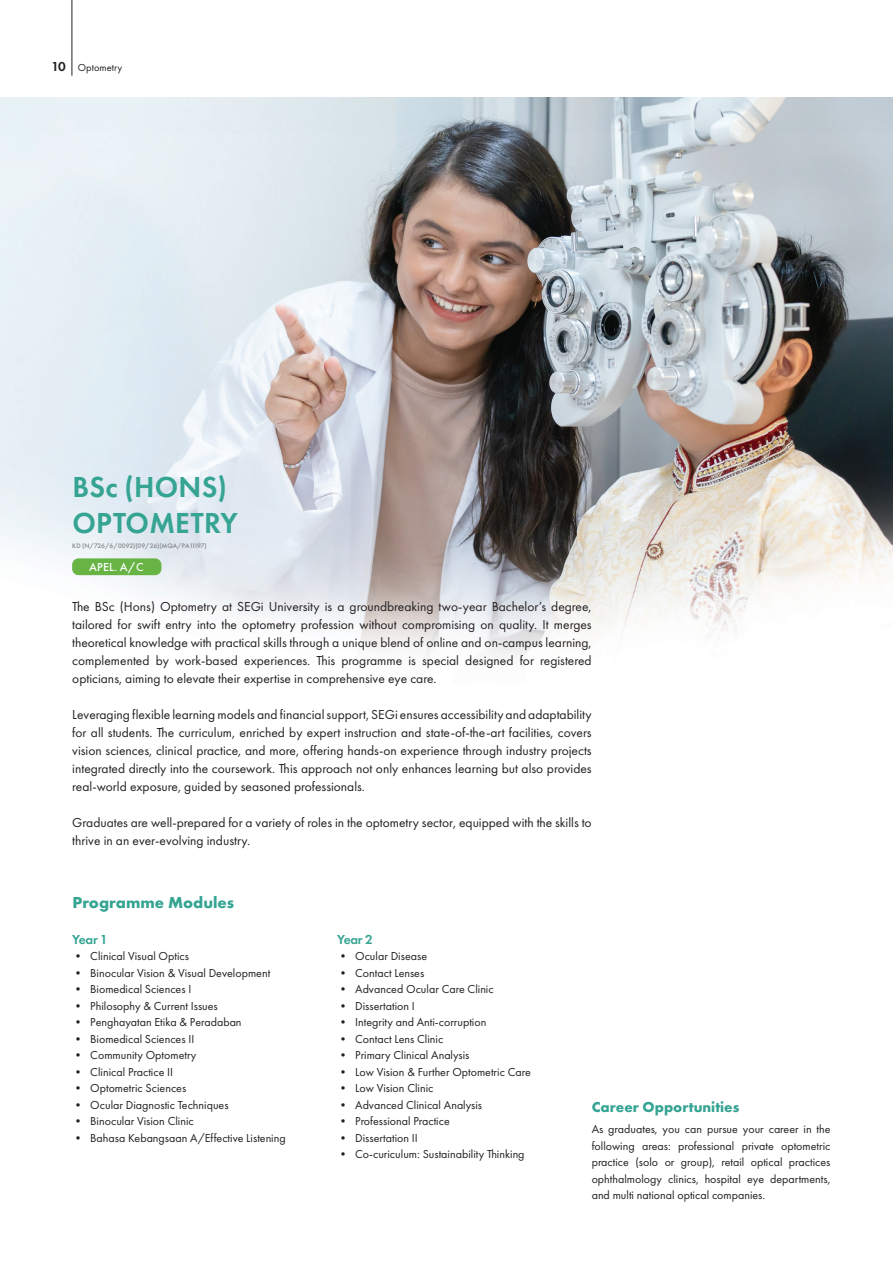
<style>
.page{position:relative;width:893px;height:1263px;background:#fff}
.page>*{position:absolute;margin:0;border:0;box-sizing:border-box;transform-origin:0 0}
.t1{font:600 30px "Futura PT";letter-spacing:.01em;color:#35a493}
.t2{font:700 16.5px "Futura PT";color:#35a493}
.t3{font:700 15px "Futura PT";color:#35a493}
.t4{font:13.5px/18px "Futura PT";color:#231f20;text-align:justify}
.t5{font:600 13.5px "Futura PT";letter-spacing:-.025em;color:#35a493}
.t6{font:12px/16.5px "Futura PT";color:#231f20;text-align:justify}
.t7{font:500 12px "Futura PT";color:#fff}
.t8{font:10.5px "Futura PT";color:#231f20}
.t9{font:500 6.75px "Futura PT";letter-spacing:-.025em;color:#808285}
.s1{font-weight:600;font-size:13.5px}
</style>
<div class="page">
<hr style="left:72px;top:0;width:1px;height:76px;background:#231f20">
<img style="left:0;top:98px;width:893px;height:559px">
<div style="left:72px;top:558px;width:89px;height:17px;background:#67b445;border-radius:6px"></div>
<p class="t8" style="left:51px;top:61px;width:72px"><span class="s1">10</span> Optometry</p>
<p class="t1" style="left:72px;top:468px;width:156px">BSc (HONS)</p>
<p class="t1" style="left:72px;top:504px;width:167px">OPTOMETRY</p>
<p class="t9" style="left:72px;top:541px;width:136px">KD (N/726/6/0092)(09/26)(MQA/PA11197)</p>
<p class="t7" style="left:89px;top:560px;width:56px">APEL. A/C</p>
<p class="t4" style="left:72px;top:597px;width:521px">The BSc (Hons) Optometry at SEGi University is a groundbreaking two-year Bachelor’s degree, tailored for swift entry into the optometry profession without compromising on quality. It merges theoretical knowledge with practical skills through a unique blend of online and on-campus learning, complemented by work-based experiences. This programme is special designed for registered opticians, aiming to elevate their expertise in comprehensive eye care.</p>
<p class="t4" style="left:72px;top:705px;width:521px">Leveraging flexible learning models and financial support, SEGi ensures accessibility and adaptability for all students. The curriculum, enriched by expert instruction and state-of-the-art facilities, covers vision sciences, clinical practice, and more, offering hands-on experience through industry projects integrated directly into the coursework. This approach not only enhances learning but also provides real-world exposure, guided by seasoned professionals.</p>
<p class="t4" style="left:72px;top:813px;width:521px">Graduates are well-prepared for a variety of roles in the optometry sector, equipped with the skills to thrive in an ever-evolving industry.</p>
<p class="t2" style="left:73px;top:892px;width:163px">Programme Modules</p>
<p class="t5" style="left:72px;top:931px;width:37px">Year 1</p>
<p class="t6" style="left:72px;top:948px;width:118px">• Clinical Visual Optics</p>
<p class="t6" style="left:72px;top:964px;width:199px">• Binocular Vision &amp; Visual Development</p>
<p class="t6" style="left:72px;top:981px;width:121px">• Biomedical Sciences I</p>
<p class="t6" style="left:72px;top:997px;width:147px">• Philosophy &amp; Current Issues</p>
<p class="t6" style="left:72px;top:1014px;width:171px">• Penghayatan Etika &amp; Peradaban</p>
<p class="t6" style="left:72px;top:1030px;width:124px">• Biomedical Sciences II</p>
<p class="t6" style="left:72px;top:1047px;width:126px">• Community Optometry</p>
<p class="t6" style="left:72px;top:1063px;width:102px">• Clinical Practice II</p>
<p class="t6" style="left:72px;top:1080px;width:115px">• Optometric Sciences</p>
<p class="t6" style="left:72px;top:1096px;width:158px">• Ocular Diagnostic Techniques</p>
<p class="t6" style="left:72px;top:1113px;width:123px">• Binocular Vision Clinic</p>
<p class="t6" style="left:72px;top:1129px;width:215px">• Bahasa Kebangsaan A/Effective Listening</p>
<p class="t5" style="left:337px;top:931px;width:37px">Year 2</p>
<p class="t6" style="left:337px;top:948px;width:91px">• Ocular Disease</p>
<p class="t6" style="left:337px;top:964px;width:89px">• Contact Lenses</p>
<p class="t6" style="left:337px;top:981px;width:158px">• Advanced Ocular Care Clinic</p>
<p class="t6" style="left:337px;top:997px;width:79px">• Dissertation I</p>
<p class="t6" style="left:337px;top:1014px;width:151px">• Integrity and Anti-corruption</p>
<p class="t6" style="left:337px;top:1030px;width:108px">• Contact Lens Clinic</p>
<p class="t6" style="left:337px;top:1047px;width:134px">• Primary Clinical Analysis</p>
<p class="t6" style="left:337px;top:1063px;width:195px">• Low Vision &amp; Further Optometric Care</p>
<p class="t6" style="left:337px;top:1080px;width:98px">• Low Vision Clinic</p>
<p class="t6" style="left:337px;top:1096px;width:146px">• Advanced Clinical Analysis</p>
<p class="t6" style="left:337px;top:1113px;width:114px">• Professional Practice</p>
<p class="t6" style="left:337px;top:1129px;width:82px">• Dissertation II</p>
<p class="t6" style="left:337px;top:1146px;width:189px">• Co-curiculum: Sustainability Thinking</p>
<p class="t3" style="left:592px;top:1098px;width:149px">Career Opportunities</p>
<p class="t6" style="left:592px;top:1121px;width:240px">As graduates, you can pursue your career in the following areas: professional private optometric practice (solo or group), retail optical practices ophthalmology clinics, hospital eye departments, and multi national optical companies.</p>
</div>
